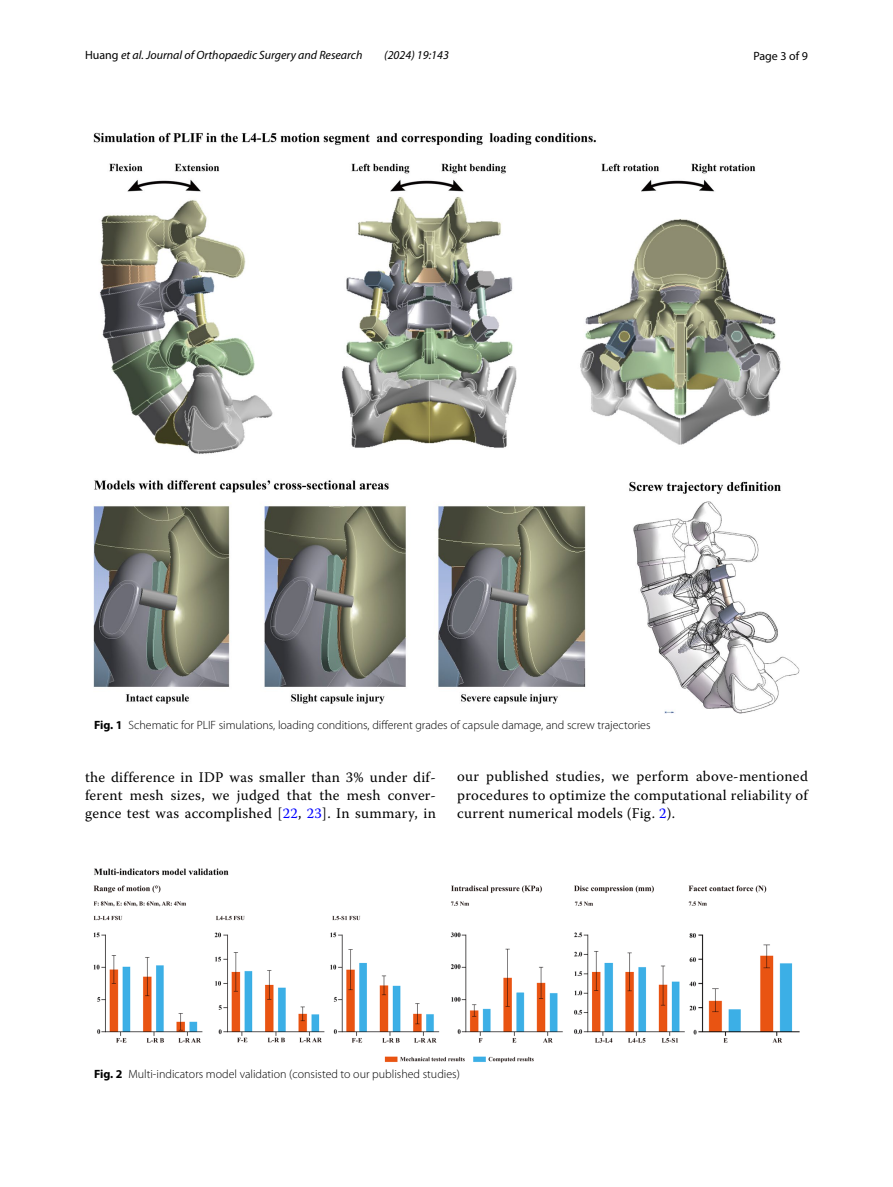
<style>
.page{position:relative;width:893px;height:1187px;background:#fff}
.page>*{position:absolute;margin:0;border:0;box-sizing:border-box;transform-origin:0 0}
.t1{font:14.7px/18px "Warnock Pro";letter-spacing:.02em;color:#000;text-align:justify}
.t2{font:300 12px "Myriad Pro";color:#000}
.t3{font:italic 12px "Myriad Pro";color:#000}
.t4{font:12px "Myriad Pro";color:#000}
.s1{font-style:normal}
.s2{font-weight:700}
.s3{color:#00f}
</style>
<div class="page">
<img style="left:94px;top:133px;width:705px;height:580px">
<img style="left:94px;top:868px;width:705px;height:194px">
<p class="t3" style="left:85px;top:48px;width:279px"><span class="s1">Huang</span> et al. Journal of Orthopaedic Surgery and Research</p>
<p class="t3" style="left:384px;top:48px;width:66px">(2024) 19:143</p>
<p class="t4" style="left:753px;top:48px;width:56px">Page 3 of 9</p>
<p class="t2" style="left:94px;top:718px;width:558px"><span class="s2">Fig. 1</span> Schematic for PLIF simulations, loading conditions, different grades of capsule damage, and screw trajectories</p>
<p class="t1" style="left:85px;top:767px;width:352px">the difference in IDP was smaller than 3% under dif&shy;ferent mesh sizes, we judged that the mesh conver&shy;gence test was accomplished [<span class="s3">22</span>, <span class="s3">23</span>]. In summary, in</p>
<p class="t1" style="left:457px;top:767px;width:352px">our published studies, we perform above-mentioned procedures to optimize the computational reliability of current numerical models (Fig. <span class="s3">2</span>).</p>
<p class="t2" style="left:94px;top:1067px;width:367px"><span class="s2">Fig. 2</span> Multi-indicators model validation (consisted to our published studies)</p>
</div>
